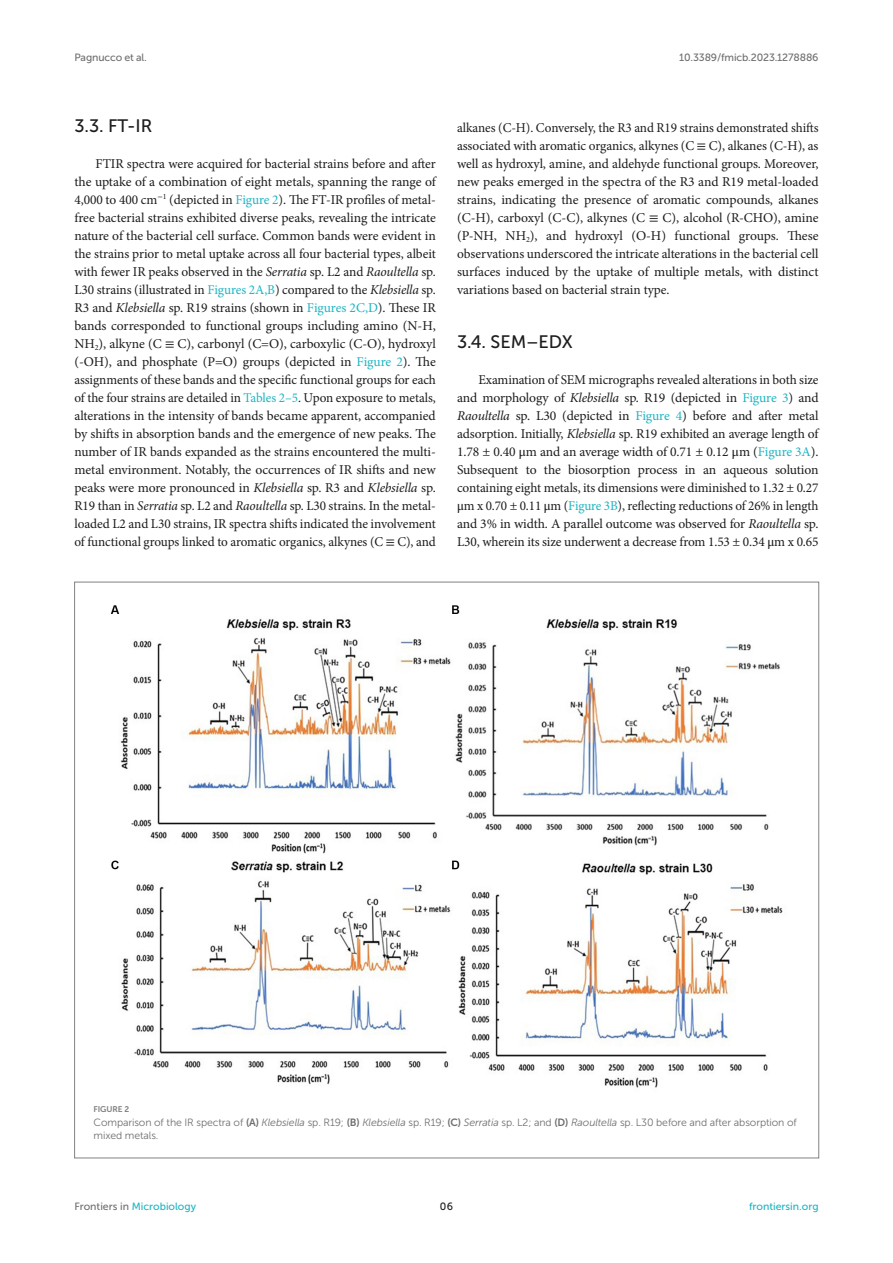
<style>
.page{position:relative;width:893px;height:1263px;background:#fff}
.page>*{position:absolute;margin:0;border:0;box-sizing:border-box;transform-origin:0 0}
.HEAD_2{font:18px "Museo Sans 500";color:#1b1c1b}
.TEXT_FLUSH{font:13.5px/18px "Minion Pro";letter-spacing:-.01em;color:#1b1c1b;text-align:justify}
.FIG_LEG{font:10.5px/13.5px "Museo Sans 300";letter-spacing:-.01em;color:#706f70}
.t1{font:10.5px "Museo Sans 500";letter-spacing:-.015em;color:#706f70}
.t2{font:10.5px "Museo Sans 500";color:#1db5c3}
.t3{font:10.5px "Museo Sans 500";color:#1b1c1b}
.FIG_HD{font:8.25px "Museo Sans 700";letter-spacing:-.01em;color:#7e7f7f}
.s1{color:#1db5c3}
.s2{font-style:italic}
.s3{font-family:"STIX General"}
.s4{font-family:"Museo Sans 700"}
.s5{color:#706f70}
</style>
<div class="page">
<img style="left:111px;top:605px;width:672px;height:483px">
<p class="t1" style="left:74px;top:51px;width:74px">Pagnucco et al.</p>
<p class="t1" style="left:679px;top:51px;width:141px">10.3389/fmicb.2023.1278886</p>
<p class="HEAD_2" style="left:74px;top:116px;width:79px">3.3. FT-IR</p>
<p class="TEXT_FLUSH" style="left:74px;top:155px;width:363px;text-indent:21px">FTIR spectra were acquired for bacterial strains before and after the uptake of a combination of eight metals, spanning the range of 4,000 to 400 cm<sup>−</sup><sup>1</sup> (depicted in <span class="s1">Figure 2</span>). The FT-IR profiles of metal&shy;free bacterial strains exhibited diverse peaks, revealing the intricate nature of the bacterial cell surface. Common bands were evident in the strains prior to metal uptake across all four bacterial types, albeit with fewer IR peaks observed in the <span class="s2">Serratia</span> sp. L2 and <span class="s2">Raoultella</span> sp.<br>L30 strains (illustrated in <span class="s1">Figures 2A,B</span>) compared to the <span class="s2">Klebsiella</span> sp.<br>R3 and <span class="s2">Klebsiella</span> sp. R19 strains (shown in <span class="s1">Figures 2C,D</span>). These IR bands corresponded to functional groups including amino (N-H, NH<sub>2</sub>), alkyne (C <span class="s3">≡</span> C), carbonyl (C=O), carboxylic (C-O), hydroxyl (-OH), and phosphate (P=O) groups (depicted in <span class="s1">Figure 2</span>). The assignments of these bands and the specific functional groups for each of the four strains are detailed in <span class="s1">Tables 2–5</span>. Upon exposure to metals, alterations in the intensity of bands became apparent, accompanied by shifts in absorption bands and the emergence of new peaks. The number of IR bands expanded as the strains encountered the multi&shy;metal environment. Notably, the occurrences of IR shifts and new peaks were more pronounced in <span class="s2">Klebsiella</span> sp. R3 and <span class="s2">Klebsiella</span> sp.<br>R19 than in <span class="s2">Serratia</span> sp. L2 and <span class="s2">Raoultella</span> sp. L30 strains. In the metal&shy;loaded L2 and L30 strains, IR spectra shifts indicated the involvement of functional groups linked to aromatic organics, alkynes (C <span class="s3">≡</span> C), and</p>
<p class="TEXT_FLUSH" style="left:457px;top:119px;width:363px">alkanes (C-H). Conversely, the R3 and R19 strains demonstrated shifts associated with aromatic organics, alkynes (C <span class="s3">≡</span> C), alkanes (C-H), as well as hydroxyl, amine, and aldehyde functional groups. Moreover, new peaks emerged in the spectra of the R3 and R19 metal-loaded strains, indicating the presence of aromatic compounds, alkanes (C-H), carboxyl (C-C), alkynes (C <span class="s3">≡</span> C), alcohol (R-CHO), amine (P-NH, NH<sub>2</sub>), and hydroxyl (O-H) functional groups. These observations underscored the intricate alterations in the bacterial cell surfaces induced by the uptake of multiple metals, with distinct variations based on bacterial strain type.</p>
<p class="HEAD_2" style="left:457px;top:332px;width:117px">3.4. SEM–EDX</p>
<p class="TEXT_FLUSH" style="left:457px;top:371px;width:363px;text-indent:21px">Examination of SEM micrographs revealed alterations in both size and morphology of <span class="s2">Klebsiella</span> sp. R19 (depicted in <span class="s1">Figure 3</span>) and <span class="s2">Raoultella</span> sp. L30 (depicted in <span class="s1">Figure 4</span>) before and after metal adsorption. Initially, <span class="s2">Klebsiella</span> sp. R19 exhibited an average length of 1.78 ± 0.40 <span class="s3">μ</span>m and an average width of 0.71 ± 0.12 <span class="s3">μ</span>m (<span class="s1">Figure 3A</span>).<br>Subsequent to the biosorption process in an aqueous solution containing eight metals, its dimensions were diminished to 1.32 ± 0.27 <span class="s3">μ</span>m x 0.70 ± 0.11 <span class="s3">μ</span>m (<span class="s1">Figure 3B</span>), reflecting reductions of 26% in length and 3% in width. A parallel outcome was observed for <span class="s2">Raoultella</span> sp.<br>L30, wherein its size underwent a decrease from 1.53 ± 0.34 <span class="s3">μ</span>m x 0.65</p>
<p class="FIG_HD" style="left:94px;top:1104px;width:37px">FIGURE 2</p>
<p class="FIG_LEG" style="left:94px;top:1115px;width:705px">Comparison of the IR spectra of <span class="s4">(A)</span> <span class="s2">Klebsiella</span> sp. R19; <span class="s4">(B)</span> <span class="s2">Klebsiella</span> sp. R19; <span class="s4">(C)</span> <span class="s2">Serratia</span> sp. L2; and <span class="s4">(D)</span> <span class="s2">Raoultella</span> sp. L30 before and after absorption of mixed metals.</p>
<p class="t2" style="left:74px;top:1200px;width:123px"><span class="s5">Frontiers in</span> Microbiology</p>
<p class="t3" style="left:440px;top:1200px;width:15px">06</p>
<p class="t2" style="left:749px;top:1200px;width:71px">frontiersin.org</p>
</div>
